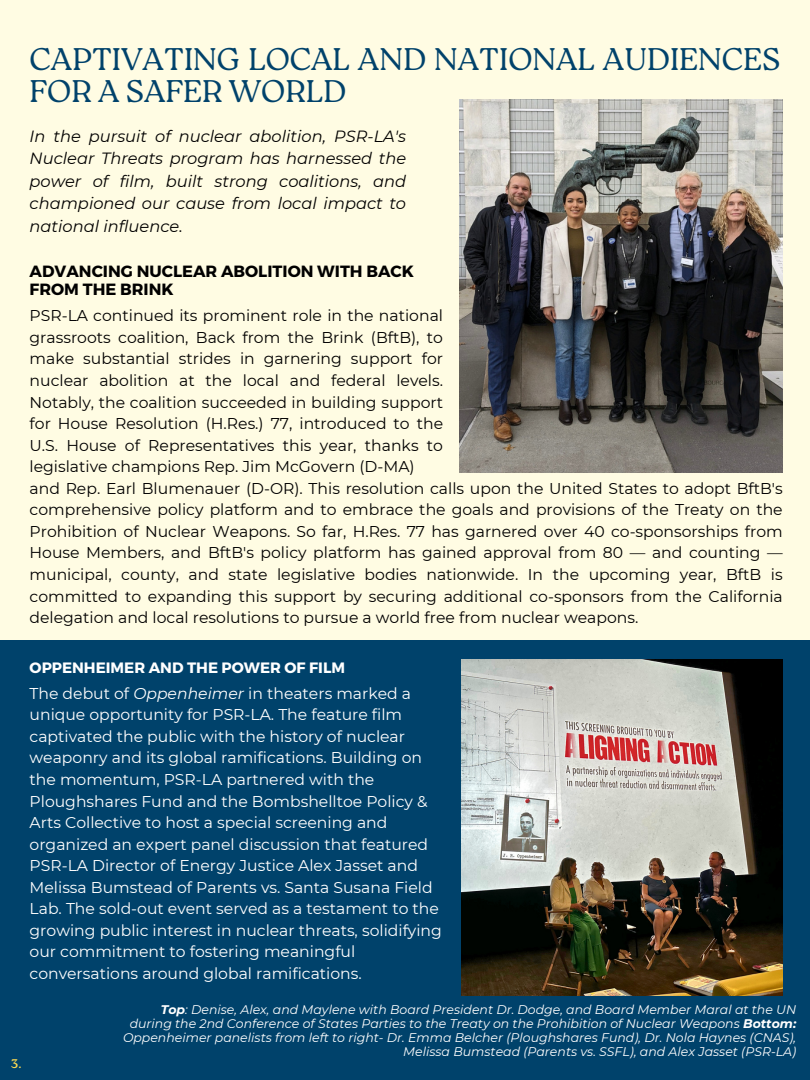
<style>
.page{position:relative;width:810px;height:1080px;background:#fffce3}
.page>*{position:absolute;margin:0;border:0;box-sizing:border-box;transform-origin:0 0}
.t1{font:300 31.25px/31.9px "Roca Two";color:#00426b}
.t2{font:italic 16.25px/22.5px "Montserrat";color:#000;text-align:justify}
.t3{font:700 16.25px/17.8px "Montserrat";color:#000}
.t4{font:15.62px/21.5px "Montserrat";color:#000;text-align:justify}
.t5{font:15.62px/21.5px "Montserrat";color:#fff}
.t6{font:700 15px "Montserrat";color:#fff}
.t7{font:italic 12.5px/14px "Montserrat";color:#fff;text-align:right}
.t8{font:12.5px "Roca Two";color:#ffdb51}
.s1{font-style:italic}
.s2{font-weight:700}
</style>
<div class="page">
<div style="left:0;top:640px;width:810px;height:440px;background:#00426b"></div>
<img style="left:462px;top:659px;width:320px;height:336px">
<img style="left:459px;top:100px;width:324px;height:372px">
<p class="t1" style="left:30px;top:43px;width:752px">CAPTIVATING LOCAL AND NATIONAL AUDIENCES<br>FOR A SAFER WORLD</p>
<p class="t2" style="left:30px;top:125px;width:378px">In the pursuit of nuclear abolition, PSR-LA's Nuclear Threats program has harnessed the power of film, built strong coalitions, and championed our cause from local impact to national influence.</p>
<p class="t3" style="left:30px;top:262px;width:386px">ADVANCING NUCLEAR ABOLITION WITH BACK<br>FROM THE BRINK</p>
<p class="t4" style="left:30px;top:305px;width:415px">PSR-LA continued its prominent role in the national grassroots coalition, Back from the Brink (BftB), to make substantial strides in garnering support for nuclear abolition at the local and federal levels.<br>Notably, the coalition succeeded in building support for House Resolution (H.Res.) 77, introduced to the U.S. House of Representatives this year, thanks to legislative champions Rep. Jim McGovern (D-MA)</p>
<p class="t4" style="left:30px;top:477px;width:755px">and Rep. Earl Blumenauer (D-OR). This resolution calls upon the United States to adopt BftB's comprehensive policy platform and to embrace the goals and provisions of the Treaty on the Prohibition of Nuclear Weapons. So far, H.Res. 77 has garnered over 40 co-sponsorships from House Members, and BftB's policy platform has gained approval from 80 — and counting — municipal, county, and state legislative bodies nationwide. In the upcoming year, BftB is committed to expanding this support by securing additional co-sponsors from the California delegation and local resolutions to pursue a world free from nuclear weapons.</p>
<p class="t6" style="left:30px;top:658px;width:317px">OPPENHEIMER AND THE POWER OF FILM</p>
<p class="t5" style="left:30px;top:682px;width:414px">The debut of <span class="s1">Oppenheimer</span> in theaters marked a unique opportunity for PSR-LA. The feature film captivated the public with the history of nuclear weaponry and its global ramifications. Building on the momentum, PSR-LA partnered with the Ploughshares Fund and the Bombshelltoe Policy &amp; Arts Collective to host a special screening and organized an expert panel discussion that featured PSR-LA Director of Energy Justice Alex Jasset and Melissa Bumstead of Parents vs. Santa Susana Field Lab. The sold-out event served as a testament to the growing public interest in nuclear threats, solidifying our commitment to fostering meaningful conversations around global ramifications.</p>
<p class="t8" style="left:11px;top:1057px;width:12px">3.</p>
<p class="t7" style="left:123px;top:1003px;width:675px"><span class="s2">Top</span>: Denise, Alex, and Maylene with Board President Dr. Dodge, and Board Member Maral at the UN during the 2nd Conference of States Parties to the Treaty on the Prohibition of Nuclear Weapons <span class="s2">Bottom:<br></span>Oppenheimer panelists from left to right- Dr. Emma Belcher (Ploughshares Fund), Dr. Nola Haynes (CNAS), Melissa Bumstead (Parents vs. SSFL), and Alex Jasset (PSR-LA)</p>
</div>
